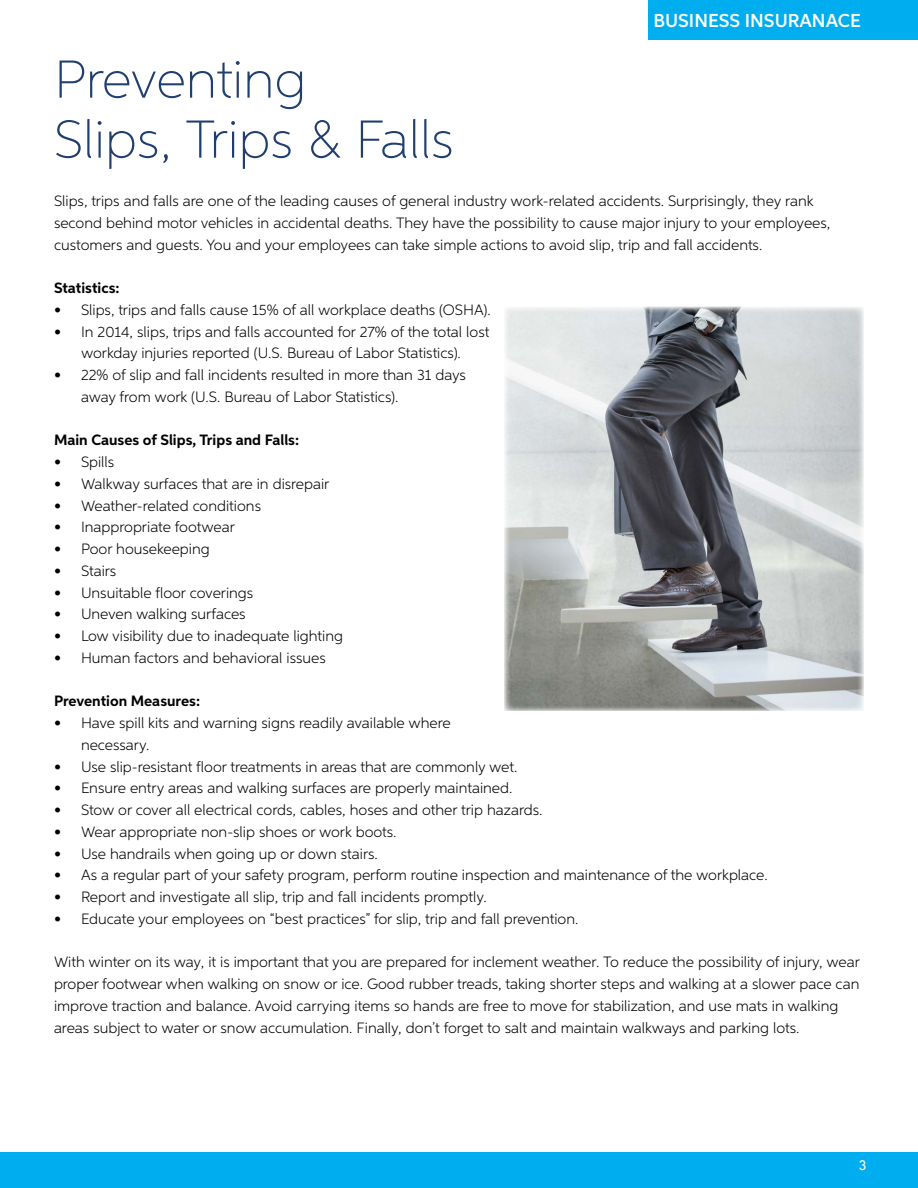
<style>
.page{position:relative;width:918px;height:1188px;background:#fff}
.page>*{position:absolute;margin:0;border:0;box-sizing:border-box;transform-origin:0 0}
.t1{font:100 53.4px/60px "Aspira";color:#203f71}
.t2{font:600 18.75px "Aspira";color:#fff}
.t3{font:300 15px/21.8px "Aspira";color:#000}
.t4{font:700 15px "Aspira";color:#000}
.t5{font:15px "Tw Cen";color:#fff}
</style>
<div class="page">
<img style="left:504px;top:307px;width:360px;height:404px">
<div style="left:0;top:1153px;width:918px;height:35px;background:#00aeef"></div>
<div style="left:648px;top:0;width:270px;height:39px;background:#00aeef"></div>
<h1 class="t1" style="left:54px;top:48px;width:401px">Preventing<br>Slips, Trips &amp; Falls</h1>
<p class="t2" style="left:653px;top:9px;width:209px">BUSINESS INSURANACE</p>
<p class="t3" style="left:54px;top:190px;width:778px">Slips, trips and falls are one of the leading causes of general industry work-related accidents. Surprisingly, they rank second behind motor vehicles in accidental deaths. They have the possibility to cause major injury to your employees, customers and guests. You and your employees can take simple actions to avoid slip, trip and fall accidents.</p>
<p class="t4" style="left:54px;top:279px;width:67px">Statistics:</p>
<p class="t3" style="left:54px;top:298px;width:438px">• Slips, trips and falls cause 15% of all workplace deaths (OSHA).</p>
<p class="t3" style="left:54px;top:320px;width:437px;text-align:center">• In 2014, slips, trips and falls accounted for 27% of the total lost workday injuries reported (U.S. Bureau of Labor Statistics).</p>
<p class="t3" style="left:81px;top:364px;width:386px;text-indent:-27px">• 22% of slip and fall incidents resulted in more than 31 days away from work (U.S. Bureau of Labor Statistics).</p>
<p class="t4" style="left:54px;top:431px;width:247px">Main Causes of Slips, Trips and Falls:</p>
<p class="t3" style="left:54px;top:451px;width:62px">• Spills</p>
<p class="t3" style="left:54px;top:472px;width:277px">• Walkway surfaces that are in disrepair</p>
<p class="t3" style="left:54px;top:494px;width:209px">• Weather-related conditions</p>
<p class="t3" style="left:54px;top:516px;width:182px">• Inappropriate footwear</p>
<p class="t3" style="left:54px;top:538px;width:157px">• Poor housekeeping</p>
<p class="t3" style="left:54px;top:559px;width:64px">• Stairs</p>
<p class="t3" style="left:54px;top:581px;width:201px">• Unsuitable floor coverings</p>
<p class="t3" style="left:54px;top:603px;width:193px">• Uneven walking surfaces</p>
<p class="t3" style="left:54px;top:625px;width:291px">• Low visibility due to inadequate lighting</p>
<p class="t3" style="left:54px;top:646px;width:273px">• Human factors and behavioral issues</p>
<p class="t4" style="left:54px;top:692px;width:148px">Prevention Measures:</p>
<p class="t3" style="left:81px;top:712px;width:371px;text-indent:-27px">• Have spill kits and warning signs readily available where necessary.</p>
<p class="t3" style="left:54px;top:755px;width:465px">• Use slip-resistant floor treatments in areas that are commonly wet.</p>
<p class="t3" style="left:54px;top:777px;width:460px">• Ensure entry areas and walking surfaces are properly maintained.</p>
<p class="t3" style="left:54px;top:799px;width:490px">• Stow or cover all electrical cords, cables, hoses and other trip hazards.</p>
<p class="t3" style="left:54px;top:820px;width:344px">• Wear appropriate non-slip shoes or work boots.</p>
<p class="t3" style="left:54px;top:842px;width:325px">• Use handrails when going up or down stairs.</p>
<p class="t3" style="left:54px;top:864px;width:715px">• As a regular part of your safety program, perform routine inspection and maintenance of the workplace.</p>
<p class="t3" style="left:54px;top:886px;width:434px">• Report and investigate all slip, trip and fall incidents promptly.</p>
<p class="t3" style="left:54px;top:907px;width:526px">• Educate your employees on “best practices” for slip, trip and fall prevention.</p>
<p class="t3" style="left:54px;top:951px;width:808px">With winter on its way, it is important that you are prepared for inclement weather. To reduce the possibility of injury, wear proper footwear when walking on snow or ice. Good rubber treads, taking shorter steps and walking at a slower pace can improve traction and balance. Avoid carrying items so hands are free to move for stabilization, and use mats in walking areas subject to water or snow accumulation. Finally, don’t forget to salt and maintain walkways and parking lots.</p>
<p class="t5" style="left:859px;top:1157px;width:10px">3</p>
</div>
